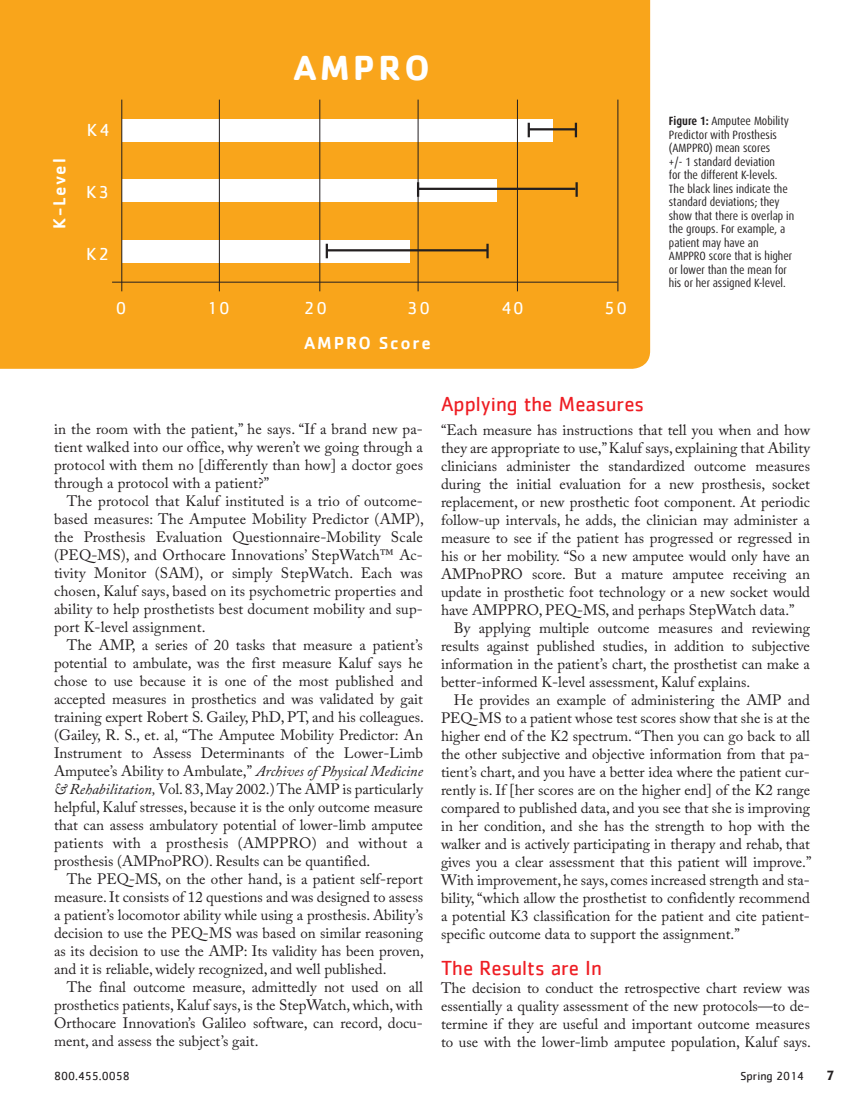
<style>
.page{position:relative;width:864px;height:1107px;background:#fff}
.page>*{position:absolute;margin:0;border:0;box-sizing:border-box;transform-origin:0 0}
.t1{font:700 36px "Cachet";letter-spacing:.1em;color:#fff}
.t2{font:21px "Cachet";color:#ee1d23}
.t3{font:18px "Cachet";letter-spacing:.1em;color:#fff}
.t4{font:500 18px "Cachet";letter-spacing:.095em;color:#fff}
.t5{font:15px/18px "Adobe Caslon Pro";color:#231f20;text-align:justify}
.t6{font:700 13.5px "Dax OT";color:#231f20}
.t7{font:condensed 12px/13.5px "Dax OT";color:#231f20}
.t8{font:12px "Cachet";color:#231f20}
.s1{font-weight:700}
.s2{font-style:italic}
</style>
<div class="page">
<div style="left:1px;top:0;width:649px;height:369px;background:#f9a51b"></div>
<div style="left:122px;top:119px;width:430px;height:23px;background:#fff"></div>
<div style="left:122px;top:179px;width:375px;height:23px;background:#fff"></div>
<div style="left:122px;top:240px;width:288px;height:23px;background:#fff"></div>
<hr style="left:112px;top:282px;width:506px;height:1px;background:#231f20">
<hr style="left:121px;top:100px;width:1px;height:191px;background:#231f20">
<hr style="left:219px;top:100px;width:1px;height:191px;background:#231f20">
<hr style="left:319px;top:100px;width:1px;height:191px;background:#231f20">
<hr style="left:418px;top:100px;width:1px;height:191px;background:#231f20">
<hr style="left:517px;top:100px;width:1px;height:191px;background:#231f20">
<hr style="left:618px;top:100px;width:1px;height:191px;background:#231f20">
<hr style="left:528px;top:128px;width:47px;height:2px;background:#231f20">
<svg style="left:575px;top:123px;width:2px;height:14px"></svg>
<svg style="left:528px;top:123px;width:2px;height:14px"></svg>
<hr style="left:418px;top:188px;width:157px;height:2px;background:#231f20">
<svg style="left:576px;top:182px;width:2px;height:15px"></svg>
<svg style="left:417px;top:182px;width:2px;height:15px"></svg>
<hr style="left:326px;top:249px;width:162px;height:2px;background:#231f20">
<hr style="left:486px;top:244px;width:3px;height:14px;background:#231f20">
<svg style="left:326px;top:244px;width:2px;height:14px"></svg>
<img style="left:0;top:0;width:1px;height:369px">
<p class="t4" style="left:48px;top:229px;width:72px;rotate:-90deg">K-Level</p>
<p class="t3" style="left:87px;top:119px;width:24px">K4</p>
<h1 class="t1" style="left:293px;top:45px;width:138px">AMPRO</h1>
<p class="t3" style="left:86px;top:182px;width:24px">K3</p>
<p class="t3" style="left:86px;top:243px;width:24px">K2</p>
<p class="t3" style="left:116px;top:297px;width:12px">0</p>
<p class="t3" style="left:207px;top:297px;width:24px">10</p>
<p class="t3" style="left:304px;top:297px;width:24px">20</p>
<p class="t3" style="left:407px;top:297px;width:24px">30</p>
<p class="t3" style="left:501px;top:297px;width:24px">40</p>
<p class="t3" style="left:604px;top:297px;width:24px">50</p>
<p class="t4" style="left:304px;top:332px;width:128px">AMPRO Score</p>
<p class="t7" style="left:669px;top:114px;width:127px"><span class="s1">Figure 1:</span> Amputee Mobility<br>Predictor with Prosthesis (AMPPRO) mean scores<br>+/- 1 standard deviation<br>for the different K-levels.<br>The black lines indicate the standard deviations; they show that there is overlap in the groups. For example, a patient may have an<br>AMPPRO score that is higher or lower than the mean for his or her assigned K-level.</p>
<p class="t5" style="left:54px;top:420px;width:371px">in the room with the patient,” he says. “If a brand new pa&shy;tient walked into our office, why weren’t we going through a protocol with them no [differently than how] a doctor goes through a protocol with a patient?”</p>
<p class="t5" style="left:54px;top:492px;width:372px;text-indent:13px">The protocol that Kaluf instituted is a trio of outcome&shy;based measures: The Amputee Mobility Predictor (AMP), the Prosthesis Evaluation Questionnaire-Mobility Scale (PEQ-MS), and Orthocare Innovations’ StepWatch™ Ac&shy;tivity Monitor (SAM), or simply StepWatch. Each was chosen, Kaluf says, based on its psychometric properties and ability to help prosthetists best document mobility and sup&shy;port K-level assignment.</p>
<p class="t5" style="left:54px;top:636px;width:372px;text-indent:13px">The AMP, a series of 20 tasks that measure a patient’s potential to ambulate, was the first measure Kaluf says he chose to use because it is one of the most published and accepted measures in prosthetics and was validated by gait training expert Robert S. Gailey, PhD, PT, and his colleagues. (Gailey, R. S., et. al, “The Amputee Mobility Predictor: An Instrument to Assess Determinants of the Lower-Limb Amputee’s Ability to Ambulate,” <span class="s2">Archives of Physical Medicine &amp; Rehabilitation,</span> Vol. 83, May 2002.) The AMP is particularly helpful, Kaluf stresses, because it is the only outcome measure that can assess ambulatory potential of lower-limb amputee patients with a prosthesis (AMPPRO) and without a prosthesis (AMPnoPRO). Results can be quantified.</p>
<p class="t5" style="left:54px;top:870px;width:372px;text-indent:13px">The PEQ-MS, on the other hand, is a patient self-report measure. It consists of 12 questions and was designed to assess a patient’s locomotor ability while using a prosthesis. Ability’s decision to use the PEQ-MS was based on similar reasoning as its decision to use the AMP: Its validity has been proven, and it is reliable, widely recognized, and well published.</p>
<p class="t5" style="left:54px;top:978px;width:371px;text-indent:13px">The final outcome measure, admittedly not used on all prosthetics patients, Kaluf says, is the StepWatch, which, with Orthocare Innovation’s Galileo software, can record, docu&shy;ment, and assess the subject’s gait.</p>
<h2 class="t2" style="left:441px;top:392px;width:205px">Applying the Measures</h2>
<p class="t5" style="left:441px;top:420px;width:371px">“Each measure has instructions that tell you when and how they are appropriate to use,” Kaluf says, explaining that Ability clinicians administer the standardized outcome measures during the initial evaluation for a new prosthesis, socket replacement, or new prosthetic foot component. At periodic follow-up intervals, he adds, the clinician may administer a measure to see if the patient has progressed or regressed in his or her mobility. “So a new amputee would only have an AMPnoPRO score. But a mature amputee receiving an update in prosthetic foot technology or a new socket would have AMPPRO, PEQ-MS, and perhaps StepWatch data.”</p>
<p class="t5" style="left:441px;top:618px;width:371px;text-indent:13px">By applying multiple outcome measures and reviewing results against published studies, in addition to subjective information in the patient’s chart, the prosthetist can make a better-informed K-level assessment, Kaluf explains.</p>
<p class="t5" style="left:441px;top:690px;width:372px;text-indent:13px">He provides an example of administering the AMP and PEQ-MS to a patient whose test scores show that she is at the higher end of the K2 spectrum. “Then you can go back to all the other subjective and objective information from that pa&shy;tient’s chart, and you have a better idea where the patient cur&shy;rently is. If [her scores are on the higher end] of the K2 range compared to published data, and you see that she is improving in her condition, and she has the strength to hop with the walker and is actively participating in therapy and rehab, that gives you a clear assessment that this patient will improve.” With improvement, he says, comes increased strength and sta&shy;bility, “which allow the prosthetist to confidently recommend a potential K3 classification for the patient and cite patient&shy;specific outcome data to support the assignment.”</p>
<h2 class="t2" style="left:441px;top:956px;width:163px">The Results are In</h2>
<p class="t5" style="left:441px;top:979px;width:372px">The decision to conduct the retrospective chart review was essentially a quality assessment of the new protocols—to de&shy;termine if they are useful and important outcome measures to use with the lower-limb amputee population, Kaluf says.</p>
<p class="t8" style="left:54px;top:1069px;width:77px">800.455.0058</p>
<p class="t8" style="left:740px;top:1069px;width:65px">Spring 2014</p>
<p class="t6" style="left:827px;top:1067px;width:8px">7</p>
</div>
